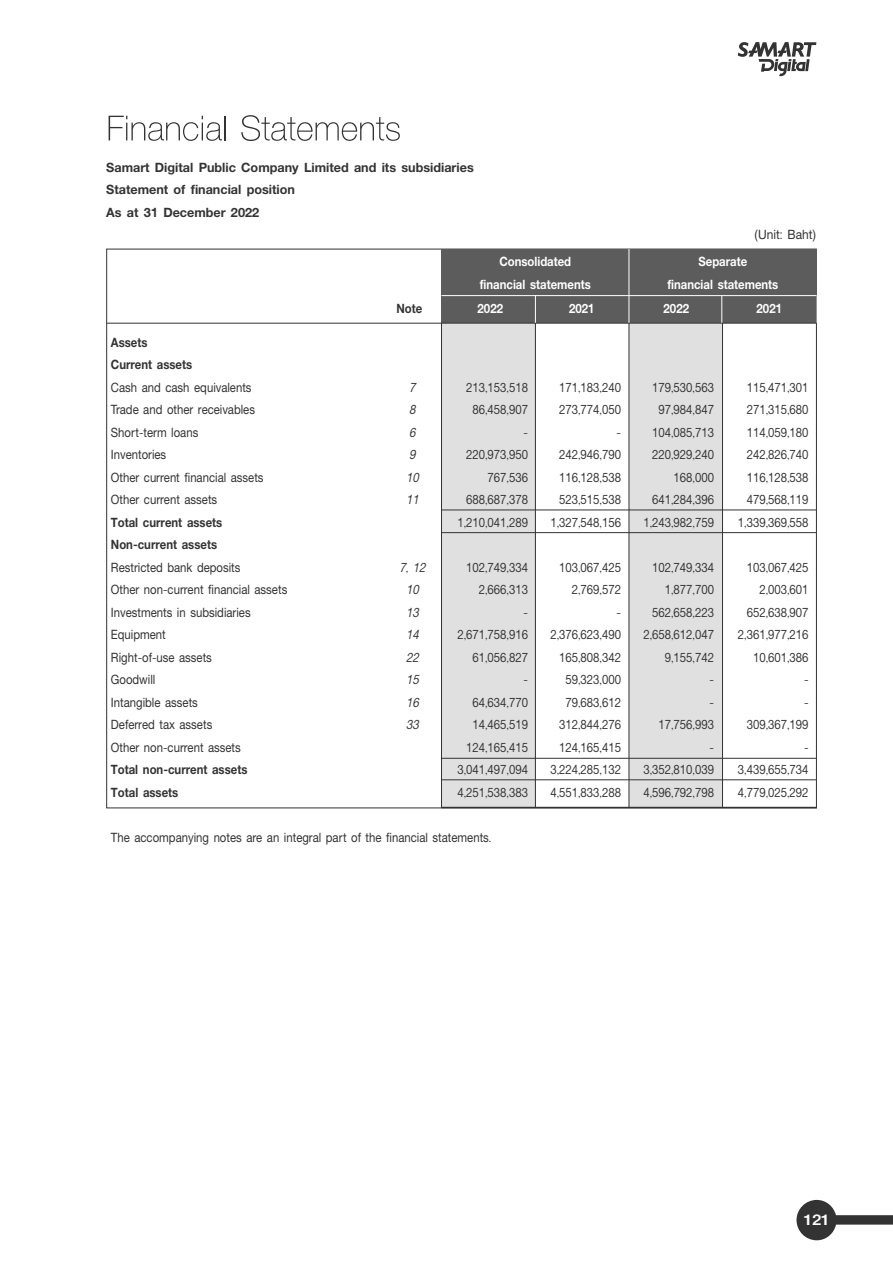
<style>
.page{position:relative;width:893px;height:1263px;background:#fff}
.page>*{position:absolute;margin:0;border:0;box-sizing:border-box;transform-origin:0 0}
.t1{font:52.5px "PSL Kanda";color:#343333}
.t2{font:22.5px "PSL Kanda Extra";color:#fff;scale:1.1 1}
.t3{font:19.5px "PSL Text";color:#343333;scale:.9 1}
.t4{font:700 19.5px/22.5px "PSL Text";color:#343333}
.t5{font:700 19.5px/22.5px "PSL Text";color:#343333;scale:.9 1}
.t6{font:700 19.5px "PSL Text";color:#fff;scale:.9 1}
.t7{font:italic 19.5px "PSL Text";color:#343333;scale:.9 1}
.t8{font:19.5px "PSL Text";color:#343333;scale:.95 1}
</style>
<div class="page">
<svg style="left:796px;top:1200px;width:97px;height:40px"></svg>
<svg style="left:738px;top:42px;width:78px;height:34px"></svg>
<div style="left:441px;top:323px;width:95px;height:485px;background:#e1e0e0"></div>
<div style="left:629px;top:323px;width:94px;height:485px;background:#e1e0e0"></div>
<hr style="left:441px;top:323px;width:1px;height:485px;background:#343333">
<hr style="left:535px;top:323px;width:1px;height:485px;background:#343333">
<hr style="left:629px;top:323px;width:1px;height:485px;background:#343333">
<hr style="left:722px;top:323px;width:1px;height:485px;background:#343333">
<div style="left:441px;top:249px;width:375px;height:74px;background:#5d5c5c"></div>
<hr style="left:107px;top:323px;width:709px;height:1px;background:#343333">
<hr style="left:441px;top:779px;width:376px;height:1px;background:#343333">
<hr style="left:441px;top:807px;width:376px;height:1px;background:#343333">
<hr style="left:441px;top:758px;width:376px;height:1px;background:#343333">
<hr style="left:441px;top:532px;width:376px;height:1px;background:#343333">
<hr style="left:441px;top:510px;width:376px;height:1px;background:#343333">
<svg style="left:535px;top:296px;width:1px;height:27px"></svg>
<svg style="left:721px;top:296px;width:1px;height:27px"></svg>
<hr style="left:441px;top:295px;width:376px;height:1px;background:#fff">
<hr style="left:629px;top:249px;width:1px;height:74px;background:#fff">
<h1 class="t1" style="left:106px;top:106px;width:296px">Financial Statements</h1>
<p class="t4" style="left:106px;top:157px;width:369px">Samart Digital Public Company Limited and its subsidiaries<br>Statement of financial position<br>As at 31 December 2022</p>
<p class="t8" style="left:754px;top:224px;width:67px">(Unit: Baht)</p>
<p class="t6" style="left:499px;top:250px;width:81px">Consolidated</p>
<p class="t6" style="left:698px;top:250px;width:56px">Separate</p>
<p class="t6" style="left:480px;top:273px;width:125px">financial statements</p>
<p class="t6" style="left:667px;top:273px;width:125px">financial statements</p>
<p class="t5" style="left:396px;top:298px;width:30px">Note</p>
<p class="t6" style="left:478px;top:297px;width:30px">2022</p>
<p class="t6" style="left:569px;top:297px;width:30px">2021</p>
<p class="t6" style="left:664px;top:297px;width:30px">2022</p>
<p class="t6" style="left:757px;top:297px;width:30px">2021</p>
<p class="t5" style="left:111px;top:332px;width:92px">Assets<br>Current assets</p>
<p class="t3" style="left:111px;top:376px;width:158px">Cash and cash equivalents</p>
<p class="t7" style="left:409px;top:376px;width:9px">7</p>
<p class="t3" style="left:466px;top:376px;width:70px">213,153,518</p>
<p class="t3" style="left:559px;top:376px;width:70px">171,183,240</p>
<p class="t3" style="left:652px;top:376px;width:70px">179,530,563</p>
<p class="t3" style="left:747px;top:376px;width:70px">115,471,301</p>
<p class="t3" style="left:111px;top:398px;width:162px">Trade and other receivables</p>
<p class="t7" style="left:409px;top:398px;width:9px">8</p>
<p class="t3" style="left:472px;top:398px;width:63px">86,458,907</p>
<p class="t3" style="left:559px;top:398px;width:70px">273,774,050</p>
<p class="t3" style="left:658px;top:398px;width:63px">97,984,847</p>
<p class="t3" style="left:747px;top:398px;width:70px">271,315,680</p>
<p class="t3" style="left:111px;top:421px;width:99px">Short-term loans</p>
<p class="t7" style="left:409px;top:421px;width:9px">6</p>
<p class="t3" style="left:523px;top:421px;width:7px">-</p>
<p class="t3" style="left:616px;top:421px;width:110px">- 104,085,713</p>
<p class="t3" style="left:747px;top:421px;width:70px">114,059,180</p>
<p class="t3" style="left:111px;top:443px;width:63px">Inventories</p>
<p class="t7" style="left:409px;top:443px;width:9px">9</p>
<p class="t3" style="left:466px;top:443px;width:70px">220,973,950</p>
<p class="t3" style="left:559px;top:443px;width:70px">242,946,790</p>
<p class="t3" style="left:652px;top:443px;width:70px">220,929,240</p>
<p class="t3" style="left:747px;top:443px;width:70px">242,826,740</p>
<p class="t3" style="left:111px;top:466px;width:171px">Other current financial assets</p>
<p class="t7" style="left:406px;top:466px;width:16px">10</p>
<p class="t3" style="left:488px;top:466px;width:46px">767,536</p>
<p class="t3" style="left:559px;top:466px;width:70px">116,128,538</p>
<p class="t3" style="left:674px;top:466px;width:46px">168,000</p>
<p class="t3" style="left:747px;top:466px;width:70px">116,128,538</p>
<p class="t3" style="left:111px;top:488px;width:120px">Other current assets</p>
<p class="t7" style="left:406px;top:488px;width:16px">11</p>
<p class="t3" style="left:466px;top:488px;width:70px">688,687,378</p>
<p class="t3" style="left:559px;top:488px;width:70px">523,515,538</p>
<p class="t3" style="left:652px;top:488px;width:70px">641,284,396</p>
<p class="t3" style="left:747px;top:488px;width:70px">479,568,119</p>
<p class="t5" style="left:111px;top:512px;width:125px">Total current assets</p>
<p class="t3" style="left:457px;top:511px;width:392px">1,210,041,289 1,327,548,156 1,243,982,759 1,339,369,558</p>
<p class="t5" style="left:111px;top:534px;width:119px">Non-current assets</p>
<p class="t3" style="left:111px;top:556px;width:145px">Restricted bank deposits</p>
<p class="t7" style="left:399px;top:556px;width:30px">7, 12</p>
<p class="t3" style="left:466px;top:556px;width:70px">102,749,334</p>
<p class="t3" style="left:559px;top:556px;width:70px">103,067,425</p>
<p class="t3" style="left:652px;top:556px;width:70px">102,749,334</p>
<p class="t3" style="left:747px;top:556px;width:70px">103,067,425</p>
<p class="t3" style="left:111px;top:578px;width:197px">Other non-current financial assets</p>
<p class="t7" style="left:406px;top:578px;width:16px">10</p>
<p class="t3" style="left:479px;top:578px;width:56px">2,666,313</p>
<p class="t3" style="left:572px;top:578px;width:56px">2,769,572</p>
<p class="t3" style="left:665px;top:578px;width:56px">1,877,700</p>
<p class="t3" style="left:759px;top:578px;width:56px">2,003,601</p>
<p class="t3" style="left:111px;top:601px;width:157px">Investments in subsidiaries</p>
<p class="t7" style="left:406px;top:601px;width:16px">13</p>
<p class="t3" style="left:523px;top:601px;width:7px">-</p>
<p class="t3" style="left:616px;top:601px;width:110px">- 562,658,223</p>
<p class="t3" style="left:747px;top:601px;width:70px">652,638,907</p>
<p class="t3" style="left:111px;top:623px;width:62px">Equipment</p>
<p class="t7" style="left:406px;top:623px;width:16px">14</p>
<p class="t3" style="left:457px;top:623px;width:392px">2,671,758,916 2,376,623,490 2,658,612,047 2,361,977,216</p>
<p class="t3" style="left:111px;top:646px;width:114px">Right-of-use assets</p>
<p class="t7" style="left:406px;top:646px;width:16px">22</p>
<p class="t3" style="left:472px;top:646px;width:63px">61,056,827</p>
<p class="t3" style="left:559px;top:646px;width:70px">165,808,342</p>
<p class="t3" style="left:665px;top:646px;width:56px">9,155,742</p>
<p class="t3" style="left:753px;top:646px;width:63px">10,601,386</p>
<p class="t3" style="left:111px;top:668px;width:51px">Goodwill</p>
<p class="t7" style="left:406px;top:668px;width:16px">15</p>
<p class="t3" style="left:523px;top:668px;width:110px">- 59,323,000</p>
<p class="t3" style="left:709px;top:668px;width:7px">-</p>
<p class="t3" style="left:804px;top:668px;width:7px">-</p>
<p class="t3" style="left:111px;top:691px;width:98px">Intangible assets</p>
<p class="t7" style="left:406px;top:691px;width:16px">16</p>
<p class="t3" style="left:472px;top:691px;width:63px">64,634,770</p>
<p class="t3" style="left:565px;top:691px;width:63px">79,683,612</p>
<p class="t3" style="left:709px;top:691px;width:7px">-</p>
<p class="t3" style="left:804px;top:691px;width:7px">-</p>
<p class="t3" style="left:111px;top:713px;width:114px">Deferred tax assets</p>
<p class="t7" style="left:406px;top:713px;width:16px">33</p>
<p class="t3" style="left:472px;top:713px;width:63px">14,465,519</p>
<p class="t3" style="left:559px;top:713px;width:70px">312,844,276</p>
<p class="t3" style="left:658px;top:713px;width:63px">17,756,993</p>
<p class="t3" style="left:747px;top:713px;width:70px">309,367,199</p>
<p class="t3" style="left:111px;top:736px;width:146px">Other non-current assets</p>
<p class="t3" style="left:466px;top:736px;width:70px">124,165,415</p>
<p class="t3" style="left:559px;top:736px;width:70px">124,165,415</p>
<p class="t3" style="left:709px;top:736px;width:7px">-</p>
<p class="t3" style="left:804px;top:736px;width:7px">-</p>
<p class="t5" style="left:111px;top:759px;width:153px">Total non-current assets</p>
<p class="t3" style="left:457px;top:758px;width:392px">3,041,497,094 3,224,285,132 3,352,810,039 3,439,655,734</p>
<p class="t5" style="left:111px;top:782px;width:76px">Total assets</p>
<p class="t3" style="left:457px;top:781px;width:392px">4,251,538,383 4,551,833,288 4,596,792,798 4,779,025,292</p>
<p class="t3" style="left:111px;top:826px;width:424px">The accompanying notes are an integral part of the financial statements.</p>
<p class="t2" style="left:803px;top:1209px;width:26px">121</p>
</div>
